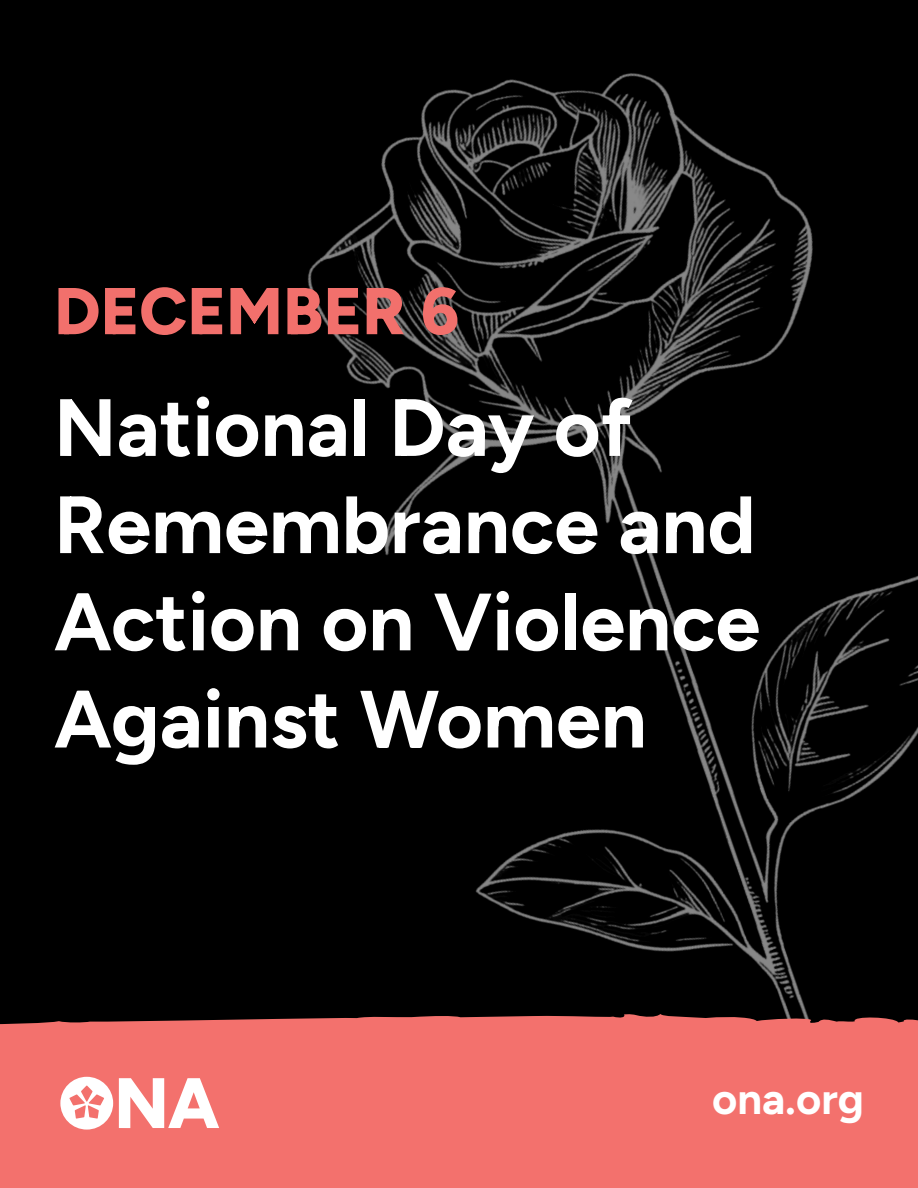
<style>
.page{position:relative;width:918px;height:1188px;background:#000}
.page>*{position:absolute;margin:0;border:0;box-sizing:border-box;transform-origin:0 0}
.t1{font:300 81px "Figtree";color:#fff}
.t2{font:300 66px "Figtree";color:#f2706c}
.t3{font:300 43.5px "Figtree";color:#fff}
</style>
<div class="page">
<img style="left:307px;top:73px;width:611px;height:934px">
<svg style="left:0;top:1007px;width:918px;height:181px;background:#e26965"></svg>
<svg style="left:119px;top:1078px;width:100px;height:50px;background:#f9c1bf"></svg>
<svg style="left:60px;top:1077px;width:53px;height:53px;background:#fac5c4"></svg>
<p class="t2" style="left:54px;top:274px;width:407px">DECEMBER 6</p>
<p class="t1" style="left:54px;top:382px;width:580px">National Day of</p>
<p class="t1" style="left:54px;top:479px;width:703px">Remembrance and</p>
<p class="t1" style="left:54px;top:576px;width:708px">Action on Violence</p>
<p class="t1" style="left:54px;top:674px;width:594px">Against Women</p>
<p class="t3" style="left:712px;top:1074px;width:153px">ona.org</p>
</div>
